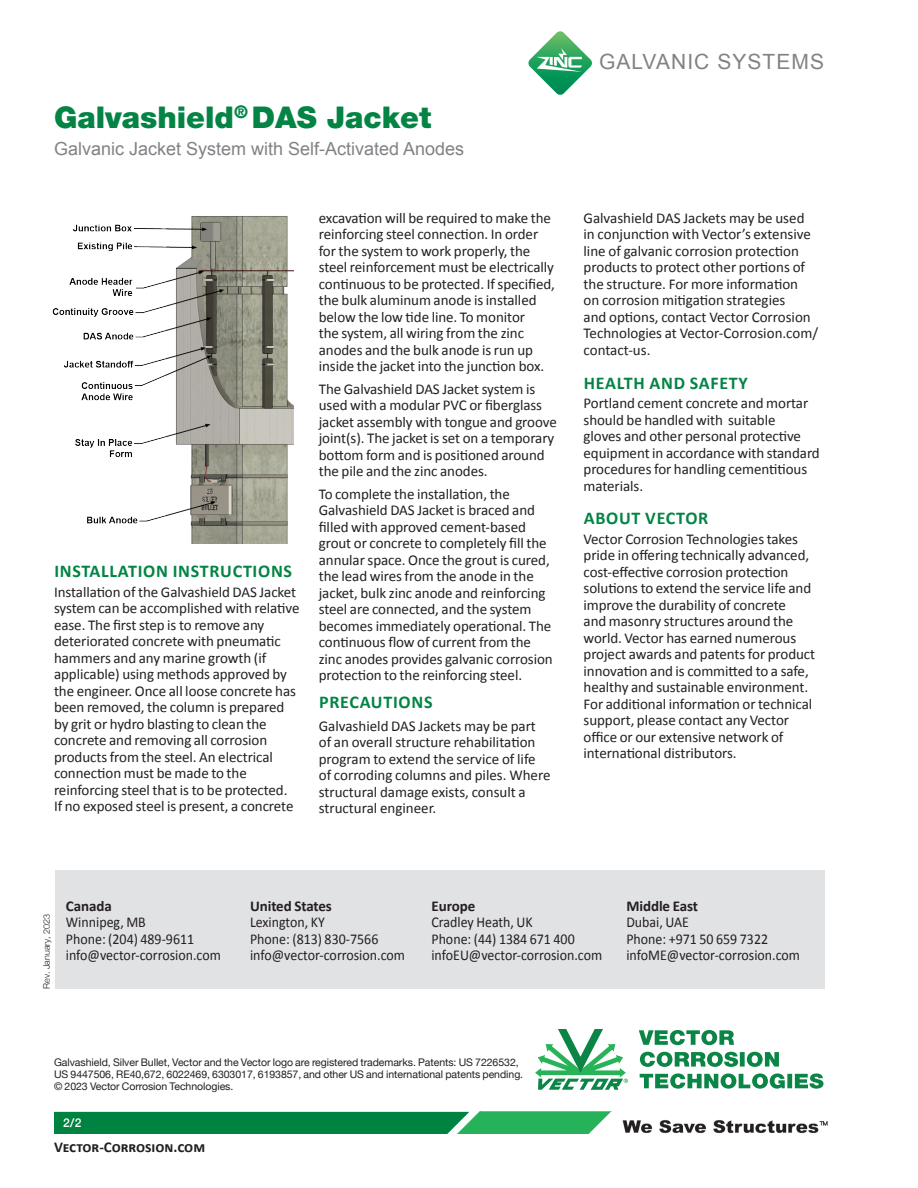
<style>
.page{position:relative;width:918px;height:1188px;background:#fff}
.page>*{position:absolute;margin:0;border:0;box-sizing:border-box;transform-origin:0 0}
.t1{font:900 30px "Helvetica Neue";color:#038445}
.t2{font:21px "Arial";letter-spacing:.05em;color:#808285}
.Subhead{font:700 18px "Calibri";letter-spacing:.04em;color:#038445}
._60__Blk_Sub{font:18px "Arial";color:#808285}
.Body{font:700 18px "Calibri";letter-spacing:.04em;color:#038445}
.Body-2{font:15px/16.5px "Calibri";letter-spacing:-.005em;color:#231f20}
.Body-3{font:15px/16.5px "Calibri";letter-spacing:-.005em;color:#231f20;scale:.93 1}
.Body-4{font:700 15px "Calibri";letter-spacing:-.005em;color:#231f20}
.t3{font:500 12px "Helvetica Neue";color:#fff}
.Body-5{font:10.5px/12px "Helvetica Neue";letter-spacing:-.005em;color:#231f20}
.Tabbed_Body{font:300 9px "Helvetica Neue";letter-spacing:.01em;color:#231f20}
</style>
<div class="page">
<svg style="left:54px;top:1112px;width:557px;height:22px;background:#12924c"></svg>
<img style="left:622px;top:1120px;width:206px;height:13px">
<div style="left:55px;top:870px;width:770px;height:119px;background:#e1e2e4"></div>
<svg style="left:528px;top:31px;width:64px;height:64px"></svg>
<svg style="left:535px;top:1029px;width:289px;height:61px"></svg>
<img style="left:52px;top:216px;width:242px;height:328px">
<p class="t1" style="left:54px;top:99px;width:379px">Galvashield<sup>®</sup> DAS Jacket</p>
<p class="_60__Blk_Sub" style="left:54px;top:137px;width:412px">Galvanic Jacket System with Self-Activated Anodes</p>
<p class="Subhead" style="left:54px;top:560px;width:239px">INSTALLATION INSTRUCTIONS</p>
<p class="Body-2" style="left:54px;top:584px;width:247px">Installation of the Galvashield DAS Jacket system can be accomplished with relative ease. The first step is to remove any deteriorated concrete with pneumatic hammers and any marine growth (if applicable) using methods approved by the engineer. Once all loose concrete has been removed, the column is prepared by grit or hydro blasting to clean the concrete and removing all corrosion products from the steel. An electrical connection must be made to the reinforcing steel that is to be protected.<br>If no exposed steel is present, a concrete</p>
<p class="Body-2" style="left:319px;top:210px;width:238px">excavation will be required to make the reinforcing steel connection. In order for the system to work properly, the steel reinforcement must be electrically continuous to be protected. If specified, the bulk aluminum anode is installed below the low tide line. To monitor<br>the system, all wiring from the zinc anodes and the bulk anode is run up inside the jacket into the junction box.</p>
<p class="Body-2" style="left:319px;top:381px;width:240px">The Galvashield DAS Jacket system is used with a modular PVC or fiberglass jacket assembly with tongue and groove joint(s). The jacket is set on a temporary bottom form and is positioned around the pile and the zinc anodes.</p>
<p class="Body-2" style="left:319px;top:486px;width:236px">To complete the installation, the Galvashield DAS Jacket is braced and filled with approved cement-based grout or concrete to completely fill the annular space. Once the grout is cured, the lead wires from the anode in the jacket, bulk zinc anode and reinforcing steel are connected, and the system becomes immediately operational. The continuous flow of current from the zinc anodes provides galvanic corrosion protection to the reinforcing steel.</p>
<p class="Body" style="left:319px;top:691px;width:115px">PRECAUTIONS</p>
<p class="Body-2" style="left:319px;top:717px;width:233px">Galvashield DAS Jackets may be part of an overall structure rehabilitation program to extend the service of life of corroding columns and piles. Where structural damage exists, consult a structural engineer.</p>
<p class="t2" style="left:599px;top:48px;width:227px">GALVANIC SYSTEMS</p>
<p class="Body-2" style="left:584px;top:210px;width:236px">Galvashield DAS Jackets may be used in conjunction with Vector’s extensive line of galvanic corrosion protection products to protect other portions of the structure. For more information<br>on corrosion mitigation strategies<br>and options, contact Vector Corrosion Technologies at Vector-Corrosion.com/ contact-us.</p>
<p class="Subhead" style="left:584px;top:371px;width:165px">HEALTH AND SAFETY</p>
<p class="Body-2" style="left:584px;top:395px;width:238px">Portland cement concrete and mortar should be handled with suitable<br>gloves and other personal protective equipment in accordance with standard procedures for handling cementitious materials.</p>
<p class="Subhead" style="left:584px;top:507px;width:126px">ABOUT VECTOR</p>
<p class="Body-2" style="left:584px;top:530px;width:233px">Vector Corrosion Technologies takes pride in offering technically advanced, cost-effective corrosion protection solutions to extend the service life and improve the durability of concrete<br>and masonry structures around the world. Vector has earned numerous project awards and patents for product innovation and is committed to a safe, healthy and sustainable environment.<br>For additional information or technical support, please contact any Vector office or our extensive network of international distributors.</p>
<p class="Tabbed_Body" style="left:39px;top:989px;width:76px;rotate:-90deg">Rev. January, 2023</p>
<p class="Body-4" style="left:66px;top:896px;width:47px">Canada</p>
<p class="Body-3" style="left:66px;top:914px;width:88px">Winnipeg, MB</p>
<p class="Body-3" style="left:66px;top:931px;width:140px">Phone: (204) 489-9611</p>
<p class="Body-3" style="left:66px;top:947px;width:168px">info@vector-corrosion.com</p>
<p class="Body-4" style="left:250px;top:896px;width:83px">United States</p>
<p class="Body-3" style="left:250px;top:914px;width:168px">Lexington, KY<br>Phone: (813) 830-7566 info@vector-corrosion.com</p>
<p class="Body-4" style="left:431px;top:896px;width:45px">Europe</p>
<p class="Body-3" style="left:431px;top:914px;width:185px">Cradley Heath, UK<br>Phone: (44) 1384 671 400 infoEU@vector-corrosion.com</p>
<p class="Body-4" style="left:626px;top:896px;width:73px">Middle East</p>
<p class="Body-3" style="left:626px;top:914px;width:188px">Dubai, UAE<br>Phone: +971 50 659 7322 infoME@vector-corrosion.com</p>
<p class="Body-5" style="left:54px;top:1057px;width:471px">Galvashield, Silver Bullet, Vector and the Vector logo are registered trademarks. Patents: US 7226532,<br>US 9447506, RE40,672, 6022469, 6303017, 6193857, and other US and international patents pending. © 2023 Vector Corrosion Technologies.</p>
<p class="t3" style="left:63px;top:1113px;width:20px">2/2</p>
<p class="Body-4" style="left:54px;top:1137px;width:153px">Vector-Corrosion.com</p>
</div>
